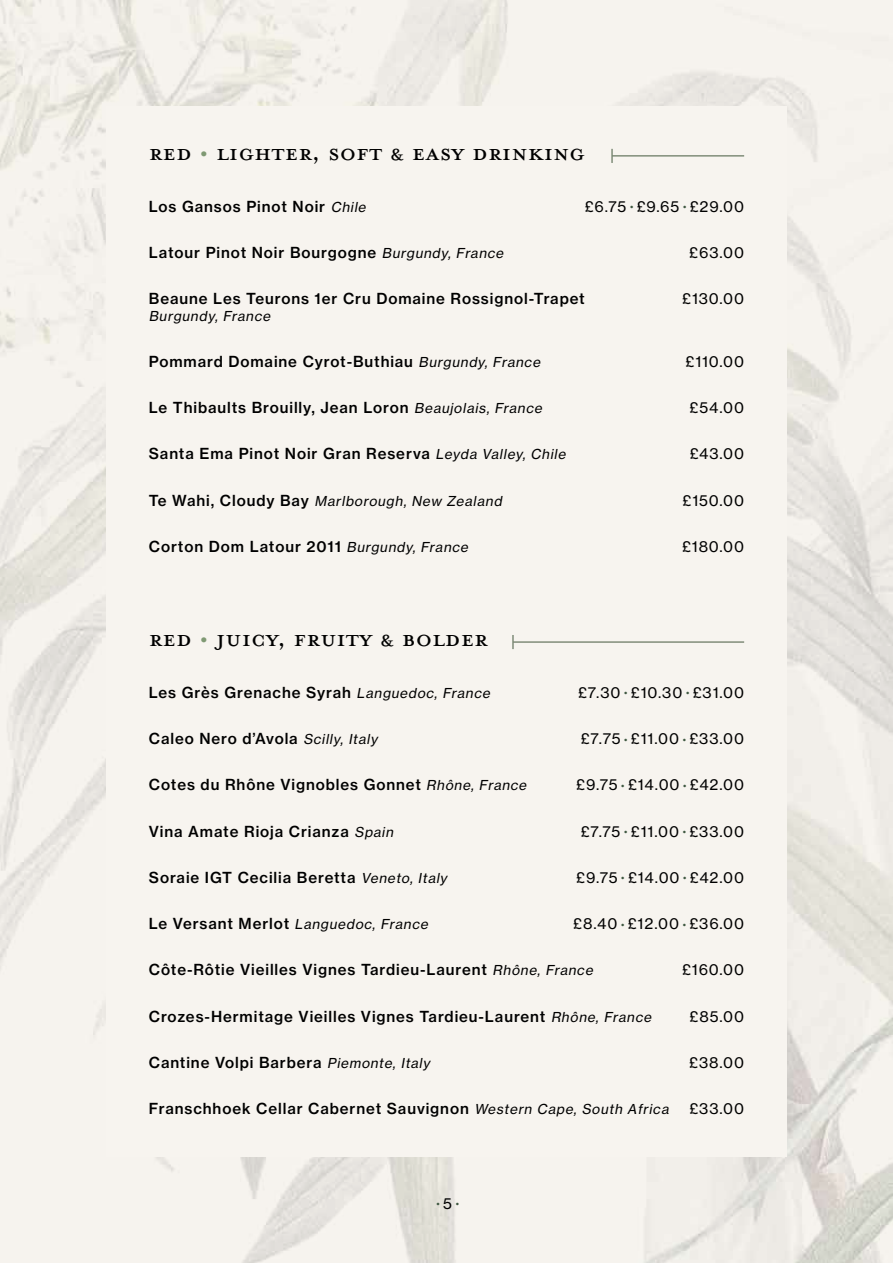
<style>
.page{position:relative;width:893px;height:1263px;background:#fff}
.page>*{position:absolute;margin:0;border:0;box-sizing:border-box;transform-origin:0 0}
.t1{font:33px "Mrs Eaves All Petite Caps";color:#000}
.t2{font:15px "N Haas Grotesk TX Pro 65 Md";letter-spacing:.06em;color:#000}
.t3{font:15px "N Haas Grotesk TX Pro 55 Rg";letter-spacing:.06em;color:#000}
.t4{font:italic 13.5px "N Haas Grotesk TX Pro 55 Rg";color:#000}
.t5{font:9px "N Haas Grotesk TX Pro 65 Md";color:#3e5740}
.s1{color:#7f9973}
.s2{font-family:"N Haas Grotesk TX Pro 55 Rg";font-style:italic;font-size:13.5px}
.s3{font-family:"N Haas Grotesk TX Pro 65 Md";font-size:9px;color:#3e5740}
.s4{font-family:"N Haas Grotesk TX Pro 65 Md";font-style:normal;font-size:15px}
.s5{font-family:"N Haas Grotesk TX Pro 55 Rg"}
.s6{font-family:"N Haas Grotesk TX Pro 55 Rg";font-size:15px;color:#000}
</style>
<div class="page">
<img style="left:0;top:0;width:893px;height:1263px">
<div style="left:106px;top:106px;width:681px;height:1051px;background:#f7f4ef"></div>
<hr style="left:513px;top:642px;width:231px;height:1px;background:#45593f">
<svg style="left:512px;top:635px;width:1px;height:14px"></svg>
<hr style="left:612px;top:155px;width:132px;height:1px;background:#45593f">
<svg style="left:612px;top:149px;width:1px;height:14px"></svg>
<h1 class="t1" style="left:149px;top:137px;width:438px">RED <span class="s1">•</span> LIGHTER, SOFT &amp; EASY DRINKING</h1>
<p class="t2" style="left:149px;top:197px;width:221px">Los Gansos Pinot Noir <span class="s2">Chile</span></p>
<p class="t3" style="left:585px;top:197px;width:161px">£6.75 <span class="s3">•</span> £9.65 <span class="s3">•</span> £29.00</p>
<p class="t2" style="left:149px;top:243px;width:359px">Latour Pinot Noir Bourgogne <span class="s2">Burgundy, France</span></p>
<p class="t3" style="left:689px;top:243px;width:56px">£63.00</p>
<p class="t2" style="left:149px;top:289px;width:438px">Beaune Les Teurons 1er Cru Domaine Rossignol-Trapet</p>
<p class="t3" style="left:682px;top:289px;width:63px">£130.00</p>
<p class="t4" style="left:149px;top:307px;width:126px">Burgundy, France</p>
<p class="t2" style="left:149px;top:352px;width:396px">Pommard Domaine Cyrot-Buthiau <span class="s2">Burgundy, France</span></p>
<p class="t3" style="left:685px;top:352px;width:60px">£110.00</p>
<p class="t2" style="left:149px;top:398px;width:398px">Le Thibaults Brouilly, Jean Loron <span class="s2">Beaujolais, France</span></p>
<p class="t3" style="left:690px;top:398px;width:56px">£54.00</p>
<p class="t2" style="left:149px;top:445px;width:421px">Santa Ema Pinot Noir Gran Reserva <span class="s2">Leyda Valley, Chile</span></p>
<p class="t3" style="left:690px;top:445px;width:56px">£43.00</p>
<p class="t4" style="left:149px;top:492px;width:357px"><span class="s4">Te Wa h i , C l o u d y B a y</span> Marlborough, New Zealand</p>
<p class="t3" style="left:682px;top:491px;width:63px">£150.00</p>
<p class="t2" style="left:149px;top:537px;width:324px">Corton Dom Latour 2011 <span class="s2">Burgundy, France</span></p>
<p class="t3" style="left:682px;top:537px;width:64px">£180.00</p>
<h1 class="t1" style="left:149px;top:624px;width:341px">RED <span class="s1">•</span> JUICY, FRUITY &amp; BOLDER</h1>
<p class="t2" style="left:149px;top:683px;width:345px">Les Grès Grenache Syrah <span class="s2">Languedoc, France</span></p>
<p class="t3" style="left:578px;top:683px;width:167px">£7.30 <span class="s3">•</span> £10.30 <span class="s3">•</span> £31.00</p>
<p class="t2" style="left:149px;top:729px;width:233px">Caleo Nero d’Avola <span class="s2">Scilly, Italy</span></p>
<p class="t3" style="left:581px;top:729px;width:165px">£7.75 <span class="s3">•</span> £11.00 <span class="s3">•</span> £33.00</p>
<p class="t2" style="left:149px;top:775px;width:382px">Cotes du Rhône Vignobles Gonnet <span class="s2">Rhône, France</span></p>
<p class="t3" style="left:576px;top:775px;width:169px">£9.75 <span class="s3">•</span> £14.00 <span class="s3">•</span> £42.00</p>
<p class="t2" style="left:149px;top:822px;width:249px">Vina Amate Rioja Crianza <span class="s2">Spain</span></p>
<p class="t3" style="left:581px;top:822px;width:165px">£7.75 <span class="s3">•</span> £11.00 <span class="s3">•</span> £33.00</p>
<p class="t2" style="left:149px;top:868px;width:303px">Soraie IGT Cecilia Beretta <span class="s2">Veneto, Italy</span></p>
<p class="t3" style="left:576px;top:868px;width:169px">£9.75 <span class="s3">•</span> £14.00 <span class="s3">•</span> £42.00</p>
<p class="t4" style="left:149px;top:916px;width:283px"><span class="s4">L e Ve r s a n t M e r l o t</span> Languedoc, France</p>
<p class="t3" style="left:573px;top:914px;width:172px">£8.40 <span class="s3">•</span> £12.00 <span class="s3">•</span> £36.00</p>
<p class="t2" style="left:149px;top:960px;width:448px">Côte-Rôtie Vieilles Vignes Tardieu-Laurent <span class="s2">Rhône, France</span></p>
<p class="t3" style="left:682px;top:961px;width:64px">£160.00</p>
<p class="t2" style="left:149px;top:1007px;width:507px">Crozes-Hermitage Vieilles Vignes Tardieu-Laurent <span class="s2">Rhône, France</span></p>
<p class="t3" style="left:690px;top:1007px;width:56px">£85.00</p>
<p class="t2" style="left:149px;top:1053px;width:285px">Cantine Volpi Barbera <span class="s2">Piemonte, Italy</span></p>
<p class="t3" style="left:689px;top:1053px;width:56px">£38.00</p>
<p class="t2" style="left:149px;top:1099px;width:597px">Franschhoek Cellar Cabernet Sauvignon <span class="s2">Western Cape, South Africa</span> <span class="s5">£33.00</span></p>
<p class="t5" style="left:437px;top:1198px;width:24px">• <span class="s6">5</span> •</p>
</div>
